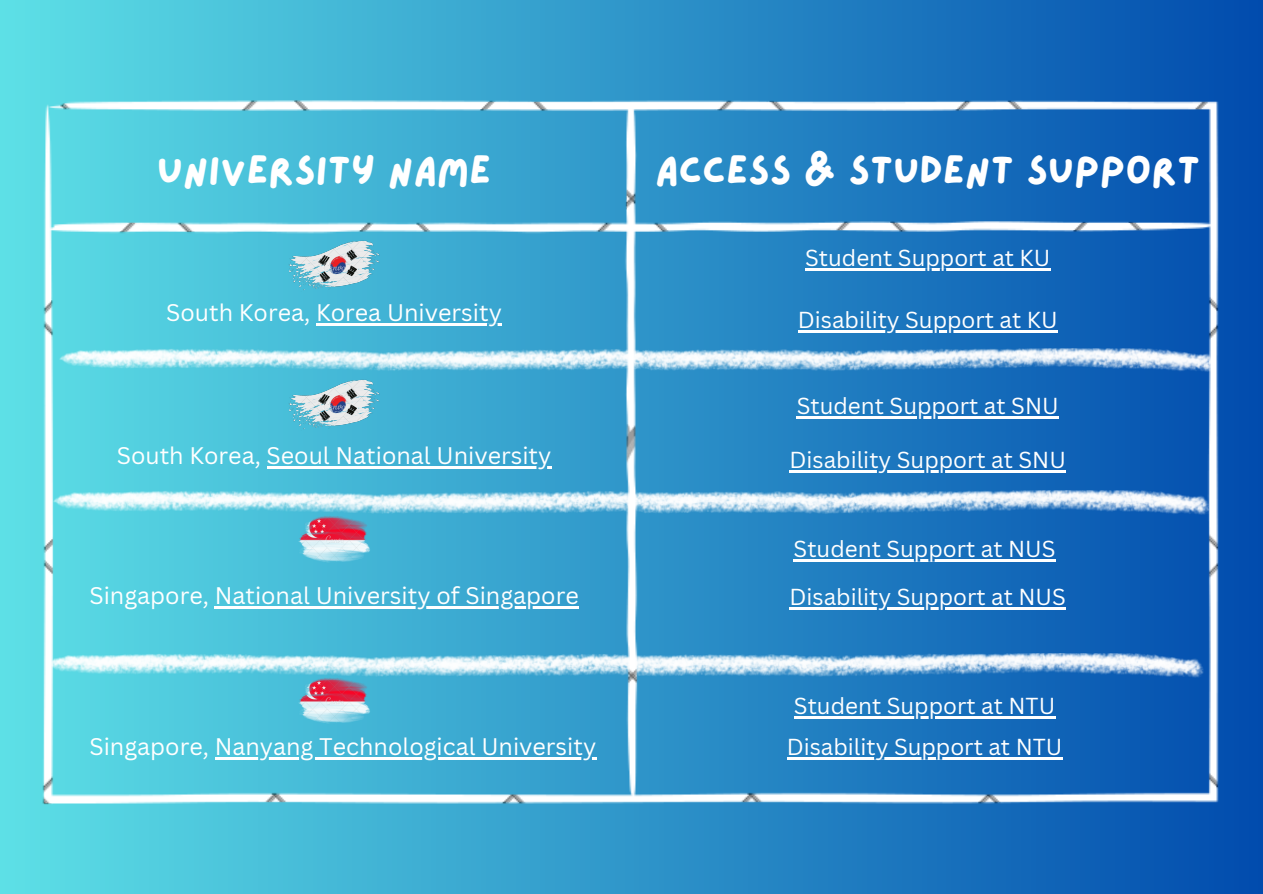
<style>
.page{position:relative;width:1263px;height:894px;background:#fff}
.page>*{position:absolute;margin:0;border:0;box-sizing:border-box;transform-origin:0 0}
.t1{font:40.5px "Lazydog";color:#fff}
.t2{font:23.4px "Canva Sans";color:#fff}
.t3{font:22.5px "Canva Sans";color:#fff}
</style>
<div class="page">
<div style="left:0;top:0;width:1263px;height:893px;background:linear-gradient(to right,#5de0e6,#014bad)"></div>
<img style="left:35px;top:69px;width:1192px;height:735px">
<svg style="left:36px;top:347px;width:1204px;height:26px"></svg>
<svg style="left:29px;top:489px;width:1205px;height:26px"></svg>
<svg style="left:23px;top:652px;width:1204px;height:26px"></svg>
<img style="left:288px;top:240px;width:91px;height:54px">
<img style="left:288px;top:379px;width:91px;height:54px">
<img style="left:298px;top:515px;width:72px;height:49px">
<hr style="left:316px;top:323px;width:186px;height:3px;background:#fff">
<hr style="left:805px;top:269px;width:245px;height:2px;background:#fff">
<hr style="left:798px;top:330px;width:260px;height:2px;background:#fff">
<hr style="left:267px;top:466px;width:284px;height:2px;background:#fff">
<hr style="left:797px;top:416px;width:262px;height:2px;background:#fff">
<hr style="left:789px;top:470px;width:277px;height:2px;background:#fff">
<hr style="left:215px;top:606px;width:364px;height:2px;background:#fff">
<hr style="left:794px;top:558px;width:262px;height:3px;background:#fff">
<hr style="left:789px;top:607px;width:277px;height:2px;background:#fff">
<hr style="left:215px;top:757px;width:381px;height:2px;background:#fff">
<hr style="left:794px;top:716px;width:261px;height:2px;background:#fff">
<hr style="left:787px;top:756px;width:276px;height:2px;background:#fff">
<img style="left:298px;top:677px;width:72px;height:48px">
<p class="t1" style="left:157px;top:150px;width:336px">UNIVERSITY NAME</p>
<p class="t1" style="left:655px;top:150px;width:547px">ACCESS &amp; STUDENT SUPPORT</p>
<p class="t2" style="left:166px;top:296px;width:337px">South Korea, Korea University</p>
<p class="t2" style="left:117px;top:438px;width:436px">South Korea, Seoul National University</p>
<p class="t2" style="left:89px;top:579px;width:491px">Singapore, National University of Singapore</p>
<p class="t2" style="left:89px;top:730px;width:508px">Singapore, Nanyang Technological University</p>
<p class="t3" style="left:805px;top:242px;width:247px">Student Support at KU</p>
<p class="t3" style="left:798px;top:304px;width:261px">Disability Support at KU</p>
<p class="t3" style="left:797px;top:390px;width:263px">Student Support at SNU</p>
<p class="t3" style="left:789px;top:444px;width:278px">Disability Support at SNU</p>
<p class="t3" style="left:794px;top:532px;width:263px">Student Support at NUS</p>
<p class="t3" style="left:789px;top:581px;width:278px">Disability Support at NUS</p>
<p class="t3" style="left:794px;top:689px;width:263px">Student Support at NTU</p>
<p class="t3" style="left:787px;top:730px;width:277px">Disability Support at NTU</p>
</div>
